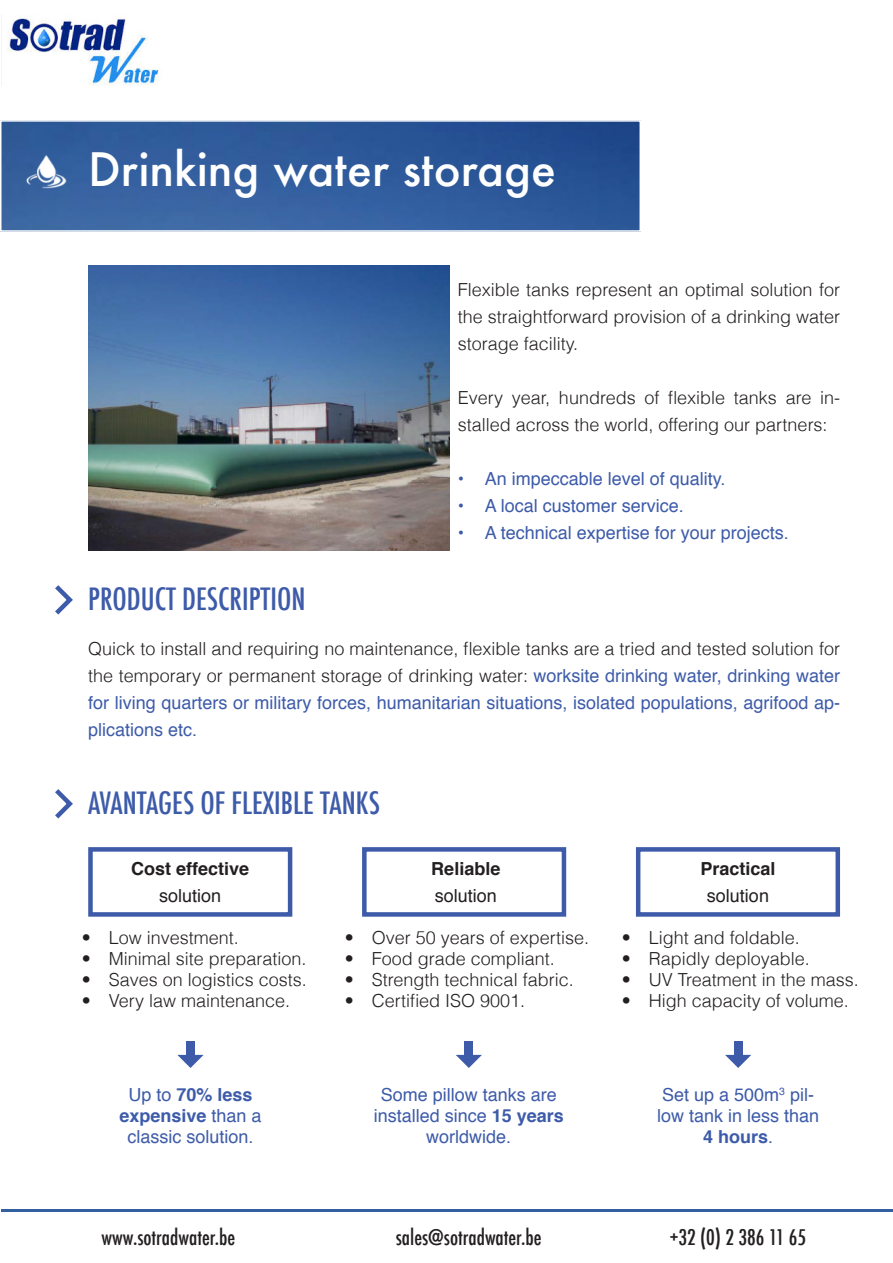
<style>
.page{position:relative;width:893px;height:1263px;background:#fff}
.page>*{position:absolute;margin:0;border:0;box-sizing:border-box;transform-origin:0 0}
.t1{font:500 45px "Futura";color:#fff}
.t2{font:500 condensed 30px "Futura";color:#3d5ba9}
.t3{font:500 condensed 21px "Futura";color:#231f20}
.t4{font:18px/21px "Helvetica";color:#3d5ba9;text-align:center}
.t5{font:300 18px/27px "Helvetica";color:#231f20;text-align:justify}
.t6{font:700 18px/27px "Helvetica";color:#231f20;text-align:center}
.t7{font:18px "Helvetica";color:#231f20}
.s1{font-weight:300;color:#231f20}
.s2{font-weight:400}
.s3{font-weight:700}
</style>
<div class="page">
<img style="left:3px;top:123px;width:635px;height:106px">
<div style="left:0;top:120px;width:641px;height:112px;border:2px solid #fff"></div>
<img style="left:22px;top:153px;width:48px;height:42px">
<img style="left:88px;top:266px;width:362px;height:285px">
<svg style="left:55px;top:585px;width:18px;height:30px"></svg>
<hr style="left:1px;top:1210px;width:892px;height:2px;background:#325fa0">
<img style="left:8px;top:18px;width:151px;height:67px">
<svg style="left:55px;top:789px;width:18px;height:30px"></svg>
<div style="left:88px;top:847px;width:204px;height:70px;background:#fff;border:4px solid #3d5ba9"></div>
<div style="left:636px;top:847px;width:204px;height:70px;background:#fff;border:4px solid #3d5ba9"></div>
<div style="left:362px;top:847px;width:204px;height:70px;background:#fff;border:4px solid #3d5ba9"></div>
<svg style="left:177px;top:1055px;width:27px;height:13px"></svg>
<div style="left:186px;top:1041px;width:9px;height:20px;background:#3d5ba9"></div>
<svg style="left:456px;top:1055px;width:26px;height:13px"></svg>
<div style="left:464px;top:1041px;width:9px;height:20px;background:#3d5ba9"></div>
<svg style="left:725px;top:1055px;width:26px;height:13px"></svg>
<div style="left:734px;top:1041px;width:8px;height:20px;background:#3d5ba9"></div>
<p class="t1" style="left:88px;top:138px;width:469px">Drinking water storage</p>
<p class="t2" style="left:88px;top:580px;width:219px">PRODUCT DESCRIPTION</p>
<p class="t5" style="left:458px;top:275px;width:384px">Flexible tanks represent an optimal solution for the straightforward provision of a drinking water storage facility.</p>
<p class="t5" style="left:458px;top:383px;width:384px">Every year, hundreds of flexible tanks are in&shy;stalled across the world, offering our partners:</p>
<p class="t4" style="left:458px;top:468px;width:269px">• An impeccable level of quality.</p>
<p class="t4" style="left:458px;top:495px;width:228px">• A local customer service.</p>
<p class="t4" style="left:458px;top:522px;width:333px">• A technical expertise for your projects.</p>
<p class="t4" style="left:88px;top:635px;width:753px;line-height:27px;text-align:justify"><span class="s1">Quick to install and requiring no maintenance, flexible tanks are a tried and tested solution for the temporary or permanent storage of drinking water:</span> worksite drinking water, drinking water for living quarters or military forces, humanitarian situations, isolated populations, agrifood ap&shy;plications etc.</p>
<p class="t2" style="left:88px;top:784px;width:293px">AVANTAGES OF FLEXIBLE TANKS</p>
<p class="t6" style="left:131px;top:855px;width:120px">Cost effective <span class="s2">solution</span></p>
<p class="t6" style="left:431px;top:855px;width:71px">Reliable</p>
<p class="t7" style="left:435px;top:882px;width:64px">solution</p>
<p class="t5" style="left:82px;top:923px;width:159px">• Low investment.</p>
<p class="t5" style="left:82px;top:944px;width:226px">• Minimal site preparation.</p>
<p class="t5" style="left:82px;top:965px;width:227px">• Saves on logistics costs.</p>
<p class="t5" style="left:82px;top:986px;width:210px">• Very law maintenance.</p>
<p class="t5" style="left:345px;top:923px;width:246px">• Over 50 years of expertise.</p>
<p class="t5" style="left:345px;top:944px;width:212px">• Food grade compliant.</p>
<p class="t5" style="left:345px;top:965px;width:230px">• Strength technical fabric.</p>
<p class="t5" style="left:345px;top:986px;width:182px">• Certified ISO 9001.</p>
<p class="t6" style="left:700px;top:855px;width:77px">Practical</p>
<p class="t7" style="left:707px;top:882px;width:64px">solution</p>
<p class="t5" style="left:622px;top:923px;width:180px">• Light and foldable.</p>
<p class="t5" style="left:622px;top:944px;width:190px">• Rapidly deployable.</p>
<p class="t5" style="left:622px;top:965px;width:239px">• UV Treatment in the mass.</p>
<p class="t5" style="left:622px;top:986px;width:229px">• High capacity of volume.</p>
<p class="t4" style="left:119px;top:1085px;width:144px">Up to <span class="s3">70% less expensive</span> than a classic solution.</p>
<p class="t4" style="left:374px;top:1085px;width:192px">Some pillow tanks are installed since <span class="s3">15 years </span>worldwide.</p>
<p class="t4" style="left:657px;top:1085px;width:164px">Set up a 500m<sup>3</sup> pil&shy;low tank in less than<br><span class="s3">4 hours</span>.</p>
<p class="t3" style="left:102px;top:1223px;width:135px">www.sotradwater.be</p>
<p class="t3" style="left:396px;top:1223px;width:147px">sales@sotradwater.be</p>
<p class="t3" style="left:670px;top:1223px;width:138px">+32 (0) 2 386 11 65</p>
</div>
